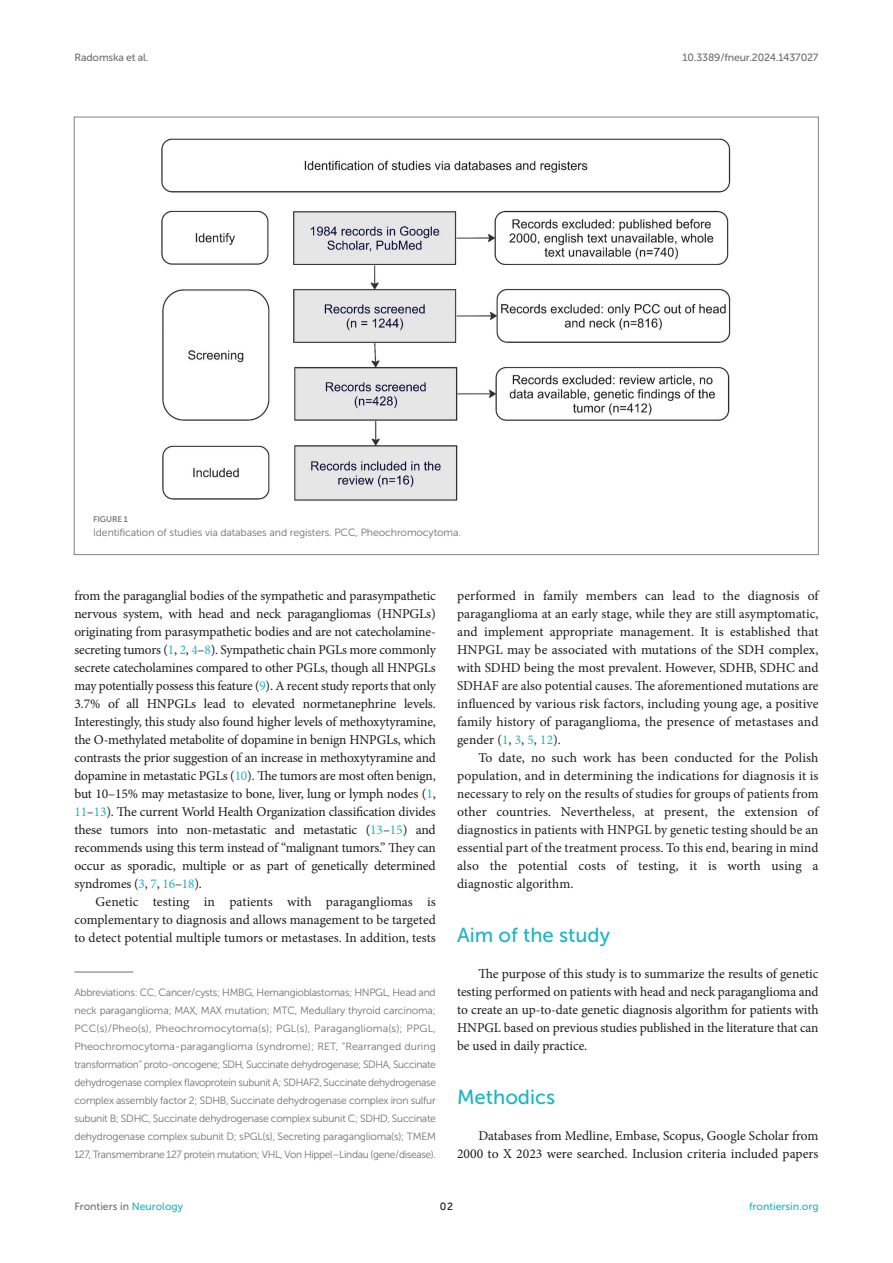
<style>
.page{position:relative;width:893px;height:1263px;background:#fff}
.page>*{position:absolute;margin:0;border:0;box-sizing:border-box;transform-origin:0 0}
.HEAD_1{font:20.25px "Museo Sans 500";color:#1db5c3}
.TEXT_FLUSH{font:13.5px/18px "Minion Pro";letter-spacing:-.005em;color:#1b1c1b;text-align:justify}
.TEXT{font:13.5px/18px "Minion Pro";letter-spacing:.005em;color:#1b1c1b;text-align:justify}
.ABB{font:10.5px/18px "Museo Sans 300";letter-spacing:-.03em;color:#706f70;text-align:justify}
.FIG_LEG{font:10.5px "Museo Sans 300";letter-spacing:-.01em;color:#706f70}
.t1{font:10.5px "Museo Sans 500";letter-spacing:-.015em;color:#706f70}
.t2{font:10.5px "Museo Sans 500";color:#1db5c3}
.t3{font:10.5px "Museo Sans 500";color:#1b1c1b}
.FIG_HD{font:8.25px "Museo Sans 700";letter-spacing:-.01em;color:#7e7f7f}
.s1{color:#1db5c3}
</style>
<div class="page">
<img style="left:161px;top:138px;width:570px;height:363px">
<hr style="left:74px;top:972px;width:59px;height:1px;background:#706f70">
<p class="t1" style="left:74px;top:51px;width:76px">Radomska et al.</p>
<p class="t1" style="left:683px;top:51px;width:137px">10.3389/fneur.2024.1437027</p>
<p class="FIG_HD" style="left:93px;top:515px;width:37px">FIGURE 1</p>
<p class="FIG_LEG" style="left:93px;top:526px;width:369px">Identification of studies via databases and registers. PCC, Pheochromocytoma.</p>
<p class="TEXT_FLUSH" style="left:74px;top:587px;width:363px">from the paraganglial bodies of the sympathetic and parasympathetic nervous system, with head and neck paragangliomas (HNPGLs) originating from parasympathetic bodies and are not catecholamine&shy;secreting tumors (<span class="s1">1</span>, <span class="s1">2</span>, <span class="s1">4</span>–<span class="s1">8</span>). Sympathetic chain PGLs more commonly secrete catecholamines compared to other PGLs, though all HNPGLs may potentially possess this feature (<span class="s1">9</span>). A recent study reports that only 3.7% of all HNPGLs lead to elevated normetanephrine levels.<br>Interestingly, this study also found higher levels of methoxytyramine, the O-methylated metabolite of dopamine in benign HNPGLs, which contrasts the prior suggestion of an increase in methoxytyramine and dopamine in metastatic PGLs (<span class="s1">10</span>). The tumors are most often benign, but 10–15% may metastasize to bone, liver, lung or lymph nodes (<span class="s1">1</span>, <span class="s1">11</span>–<span class="s1">13</span>). The current World Health Organization classification divides these tumors into non-metastatic and metastatic (<span class="s1">13</span>–<span class="s1">15</span>) and recommends using this term instead of “malignant tumors.” They can occur as sporadic, multiple or as part of genetically determined syndromes (<span class="s1">3</span>, <span class="s1">7</span>, <span class="s1">16</span>–<span class="s1">18</span>).</p>
<p class="TEXT" style="left:74px;top:893px;width:363px;text-indent:21px">Genetic testing in patients with paragangliomas is complementary to diagnosis and allows management to be targeted to detect potential multiple tumors or metastases. In addition, tests</p>
<p class="ABB" style="left:74px;top:983px;width:363px">Abbreviations: CC, Cancer/cysts; HMBG, Hemangioblastomas; HNPGL, Head and neck paraganglioma; MAX, MAX mutation; MTC, Medullary thyroid carcinoma; PCC(s)/Pheo(s), Pheochromocytoma(s); PGL(s), Paraganglioma(s); PPGL, Pheochromocytoma-paraganglioma (syndrome); RET, “Rearranged during transformation” proto-oncogene; SDH, Succinate dehydrogenase; SDHA, Succinate dehydrogenase complex flavoprotein subunit A; SDHAF2, Succinate dehydrogenase complex assembly factor 2; SDHB, Succinate dehydrogenase complex iron sulfur subunit B; SDHC, Succinate dehydrogenase complex subunit C; SDHD, Succinate dehydrogenase complex subunit D; sPGL(s), Secreting paraganglioma(s); TMEM 127, Transmembrane 127 protein mutation; VHL, Von Hippel–Lindau (gene/disease).</p>
<p class="TEXT" style="left:457px;top:587px;width:363px">performed in family members can lead to the diagnosis of paraganglioma at an early stage, while they are still asymptomatic, and implement appropriate management. It is established that HNPGL may be associated with mutations of the SDH complex, with SDHD being the most prevalent. However, SDHB, SDHC and SDHAF are also potential causes. The aforementioned mutations are influenced by various risk factors, including young age, a positive family history of paraganglioma, the presence of metastases and gender (<span class="s1">1</span>, <span class="s1">3</span>, <span class="s1">5</span>, <span class="s1">12</span>).</p>
<p class="TEXT" style="left:457px;top:749px;width:363px;text-indent:21px">To date, no such work has been conducted for the Polish population, and in determining the indications for diagnosis it is necessary to rely on the results of studies for groups of patients from other countries. Nevertheless, at present, the extension of diagnostics in patients with HNPGL by genetic testing should be an essential part of the treatment process. To this end, bearing in mind also the potential costs of testing, it is worth using a diagnostic algorithm.</p>
<p class="HEAD_1" style="left:457px;top:924px;width:154px">Aim of the study</p>
<p class="TEXT_FLUSH" style="left:457px;top:965px;width:363px;text-indent:21px">The purpose of this study is to summarize the results of genetic testing performed on patients with head and neck paraganglioma and to create an up-to-date genetic diagnosis algorithm for patients with HNPGL based on previous studies published in the literature that can be used in daily practice.</p>
<p class="HEAD_1" style="left:457px;top:1086px;width:100px">Methodics</p>
<p class="TEXT_FLUSH" style="left:457px;top:1127px;width:363px;text-align:right">Databases from Medline, Embase, Scopus, Google Scholar from<br>2000 to X 2023 were searched. Inclusion criteria included papers</p>
<p class="t1" style="left:74px;top:1200px;width:110px">Frontiers in <span class="s1">Neurology</span></p>
<p class="t3" style="left:440px;top:1200px;width:15px">02</p>
<p class="t2" style="left:749px;top:1200px;width:71px">frontiersin.org</p>
</div>
